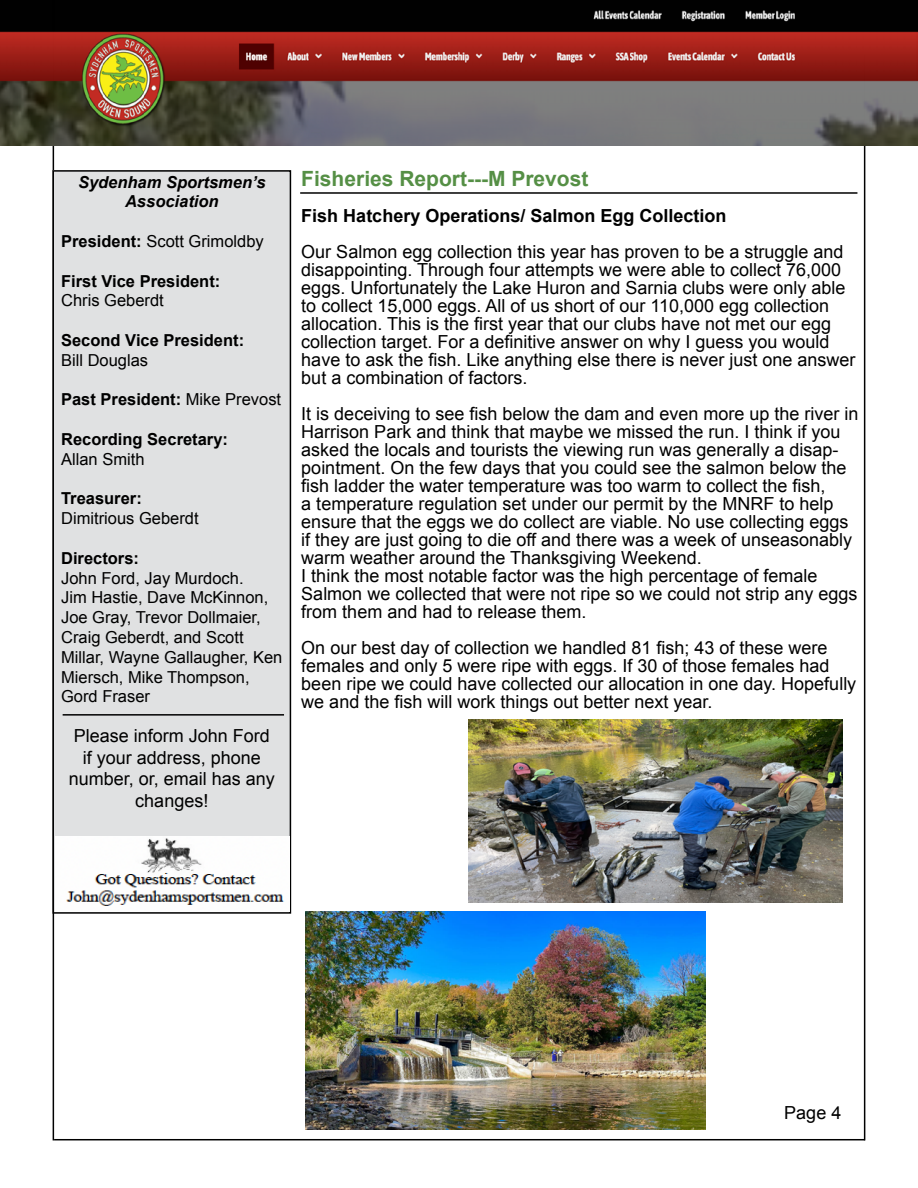
<style>
.page{position:relative;width:918px;height:1188px;background:#fff}
.page>*{position:absolute;margin:0;border:0;box-sizing:border-box;transform-origin:0 0}
.t1{font:700 21px "Arial";color:#558f45}
.t2{font:18px/18px "Arial";color:#000}
.t3{font:700 18px "Arial";color:#000}
.t4{font:16.5px/19.8px "Arial";color:#000}
.t5{font:700 16.5px "Arial";color:#000}
.t6{font:italic 700 16.5px/19.8px "Arial";color:#000;text-align:center}
.s1{font-weight:700}
.s2{font-weight:400}
</style>
<div class="page">
<hr style="left:53px;top:0;width:1px;height:1140px;background:#000">
<hr style="left:864px;top:54px;width:1px;height:1086px;background:#000">
<hr style="left:54px;top:1139px;width:811px;height:1px;background:#000">
<img style="left:0;top:0;width:918px;height:145px">
<div style="left:53px;top:171px;width:237px;height:742px;background:#e0e1e2"></div>
<div style="left:52px;top:170px;width:239px;height:744px;border:2px solid #000"></div>
<hr style="left:63px;top:714px;width:221px;height:2px;background:#000">
<img style="left:56px;top:836px;width:234px;height:76px">
<hr style="left:300px;top:192px;width:557px;height:2px;background:#000">
<img style="left:469px;top:719px;width:374px;height:184px">
<img style="left:305px;top:911px;width:401px;height:219px">
<p class="t6" style="left:78px;top:172px;width:189px">Sydenham Sportsmen’s<br>Association</p>
<p class="t4" style="left:61px;top:231px;width:204px"><span class="s1">President:</span> Scott Grimoldby</p>
<p class="t5" style="left:61px;top:270px;width:161px">First Vice President:</p>
<p class="t4" style="left:61px;top:291px;width:104px">Chris Geberdt</p>
<p class="t5" style="left:61px;top:329px;width:185px">Second Vice President:</p>
<p class="t4" style="left:61px;top:350px;width:89px">Bill Douglas</p>
<p class="t5" style="left:61px;top:389px;width:222px">Past President: <span class="s2">Mike Prevost</span></p>
<p class="t5" style="left:61px;top:428px;width:168px">Recording Secretary:</p>
<p class="t4" style="left:61px;top:449px;width:85px">Allan Smith</p>
<p class="t5" style="left:61px;top:488px;width:82px">Treasurer:</p>
<p class="t4" style="left:61px;top:509px;width:139px">Dimitrious Geberdt</p>
<p class="t5" style="left:61px;top:547px;width:79px">Directors:</p>
<p class="t4" style="left:61px;top:568px;width:223px">John Ford, Jay Murdoch.<br>Jim Hastie, Dave McKinnon,<br>Joe Gray, Trevor Dollmaier,<br>Craig Geberdt, and Scott<br>Millar, Wayne Gallaugher, Ken<br>Miersch, Mike Thompson,<br>Gord Fraser</p>
<p class="t2" style="left:69px;top:725px;width:208px;line-height:21.6px;text-align:center">Please inform John Ford if your address, phone number, or, email has any changes!</p>
<p class="t1" style="left:301px;top:165px;width:289px">Fisheries Report---M Prevost</p>
<p class="t3" style="left:301px;top:204px;width:427px">Fish Hatchery Operations/ Salmon Egg Collection</p>
<p class="t2" style="left:301px;top:243px;width:556px">Our Salmon egg collection this year has proven to be a struggle and disappointing. Through four attempts we were able to collect 76,000 eggs. Unfortunately the Lake Huron and Sarnia clubs were only able to collect 15,000 eggs. All of us short of our 110,000 egg collection allocation. This is the first year that our clubs have not met our egg collection target. For a definitive answer on why I guess you would have to ask the fish. Like anything else there is never just one answer but a combination of factors.</p>
<p class="t2" style="left:301px;top:405px;width:559px">It is deceiving to see fish below the dam and even more up the river in Harrison Park and think that maybe we missed the run. I think if you asked the locals and tourists the viewing run was generally a disap&shy;pointment. On the few days that you could see the salmon below the fish ladder the water temperature was too warm to collect the fish,<br>a temperature regulation set under our permit by the MNRF to help ensure that the eggs we do collect are viable. No use collecting eggs if they are just going to die off and there was a week of unseasonably warm weather around the Thanksgiving Weekend.<br>I think the most notable factor was the high percentage of female Salmon we collected that were not ripe so we could not strip any eggs from them and had to release them.</p>
<p class="t2" style="left:301px;top:639px;width:557px">On our best day of collection we handled 81 fish; 43 of these were females and only 5 were ripe with eggs. If 30 of those females had been ripe we could have collected our allocation in one day. Hopefully we and the fish will work things out better next year.</p>
<p class="t2" style="left:784px;top:1104px;width:59px">Page 4</p>
</div>
